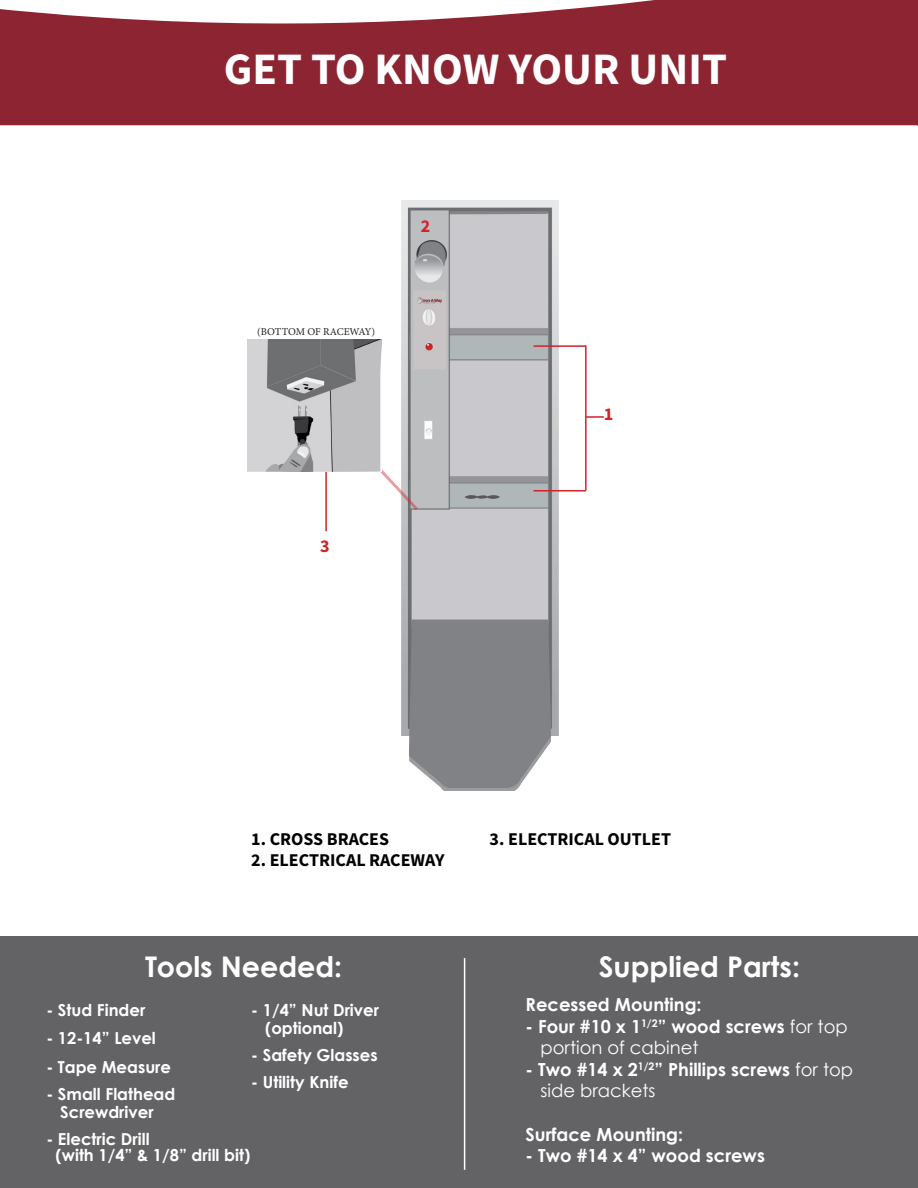
<style>
.page{position:relative;width:918px;height:1188px;background:#fff}
.page>*{position:absolute;margin:0;border:0;box-sizing:border-box;transform-origin:0 0}
.t1{font:700 45px "Source Sans Pro";color:#fff}
.t2{font:700 28.5px "Century Gothic";color:#fff}
.t3{font:700 18px "Century Gothic";color:#fff}
.t4{font:700 18px "Source Sans Pro";color:#000}
.t5{font:18px "Century Gothic";color:#fff}
.t6{font:700 18px "Source Sans Pro";color:#d1232a}
.t7{font:700 16.5px "Century Gothic";color:#fff}
.t8{font:10.5px "Minion Pro";letter-spacing:-.01em;color:#231f20}
.s1{font-weight:400}
</style>
<div class="page">
<img style="left:402px;top:201px;width:156px;height:590px">
<div style="left:0;top:937px;width:918px;height:251px;background:#636365"></div>
<hr style="left:464px;top:958px;width:1px;height:212px;background:#fff">
<hr style="left:325px;top:471px;width:2px;height:60px;background:#d1232a">
<svg style="left:364px;top:453px;width:55px;height:59px"></svg>
<svg style="left:0;top:0;width:918px;height:125px;fill:#8d2431"></svg>
<img style="left:247px;top:340px;width:135px;height:131px">
<svg style="left:917px;top:4px;width:1px;height:122px"></svg>
<hr style="left:534px;top:345px;width:52px;height:2px;background:#d1232a">
<hr style="left:534px;top:490px;width:52px;height:2px;background:#d1232a">
<hr style="left:585px;top:345px;width:2px;height:146px;background:#d1232a">
<svg style="left:586px;top:416px;width:18px;height:2px"></svg>
<p class="t1" style="left:224px;top:39px;width:505px">GET TO KNOW YOUR UNIT</p>
<p class="t8" style="left:257px;top:324px;width:120px">(BOTTOM OF RACEWAY)</p>
<p class="t6" style="left:421px;top:214px;width:11px">2</p>
<p class="t6" style="left:320px;top:534px;width:11px">3</p>
<p class="t6" style="left:604px;top:402px;width:11px">1</p>
<p class="t4" style="left:251px;top:826px;width:139px">1. CROSS BRACES</p>
<p class="t4" style="left:251px;top:848px;width:195px">2. ELECTRICAL RACEWAY</p>
<p class="t4" style="left:490px;top:826px;width:183px">3. ELECTRICAL OUTLET</p>
<p class="t2" style="left:145px;top:945px;width:199px">Tools Needed:</p>
<p class="t2" style="left:599px;top:945px;width:203px">Supplied Parts:</p>
<p class="t3" style="left:526px;top:991px;width:178px">Recessed Mounting:</p>
<p class="t3" style="left:526px;top:1012px;width:324px">- Four #10 x 1<sup>1/2</sup>” wood screws <span class="s1">for top</span></p>
<p class="t5" style="left:541px;top:1035px;width:159px">portion of cabinet</p>
<p class="t3" style="left:526px;top:1056px;width:329px">- Two #14 x 2<sup>1/2</sup>” Phillips screws <span class="s1">for top</span></p>
<p class="t5" style="left:541px;top:1078px;width:117px">side brackets</p>
<p class="t3" style="left:526px;top:1120px;width:159px">Surface Mounting:</p>
<p class="t3" style="left:526px;top:1142px;width:241px">- Two #14 x 4” wood screws</p>
<p class="t7" style="left:46px;top:997px;width:101px">- Stud Finder</p>
<p class="t7" style="left:46px;top:1026px;width:111px">- 12-14” Level</p>
<p class="t7" style="left:46px;top:1054px;width:126px">- Tape Measure</p>
<p class="t7" style="left:46px;top:1081px;width:131px">- Small Flathead</p>
<p class="t7" style="left:60px;top:1099px;width:95px">Screwdriver</p>
<p class="t7" style="left:46px;top:1126px;width:105px">- Electric Drill</p>
<p class="t7" style="left:56px;top:1143px;width:196px">(with 1/4” &amp; 1/8” drill bit)</p>
<p class="t7" style="left:251px;top:997px;width:129px">- 1/4” Nut Driver</p>
<p class="t7" style="left:265px;top:1015px;width:80px">(optional)</p>
<p class="t7" style="left:251px;top:1042px;width:128px">- Safety Glasses</p>
<p class="t7" style="left:251px;top:1069px;width:99px">- Utility Knife</p>
</div>
